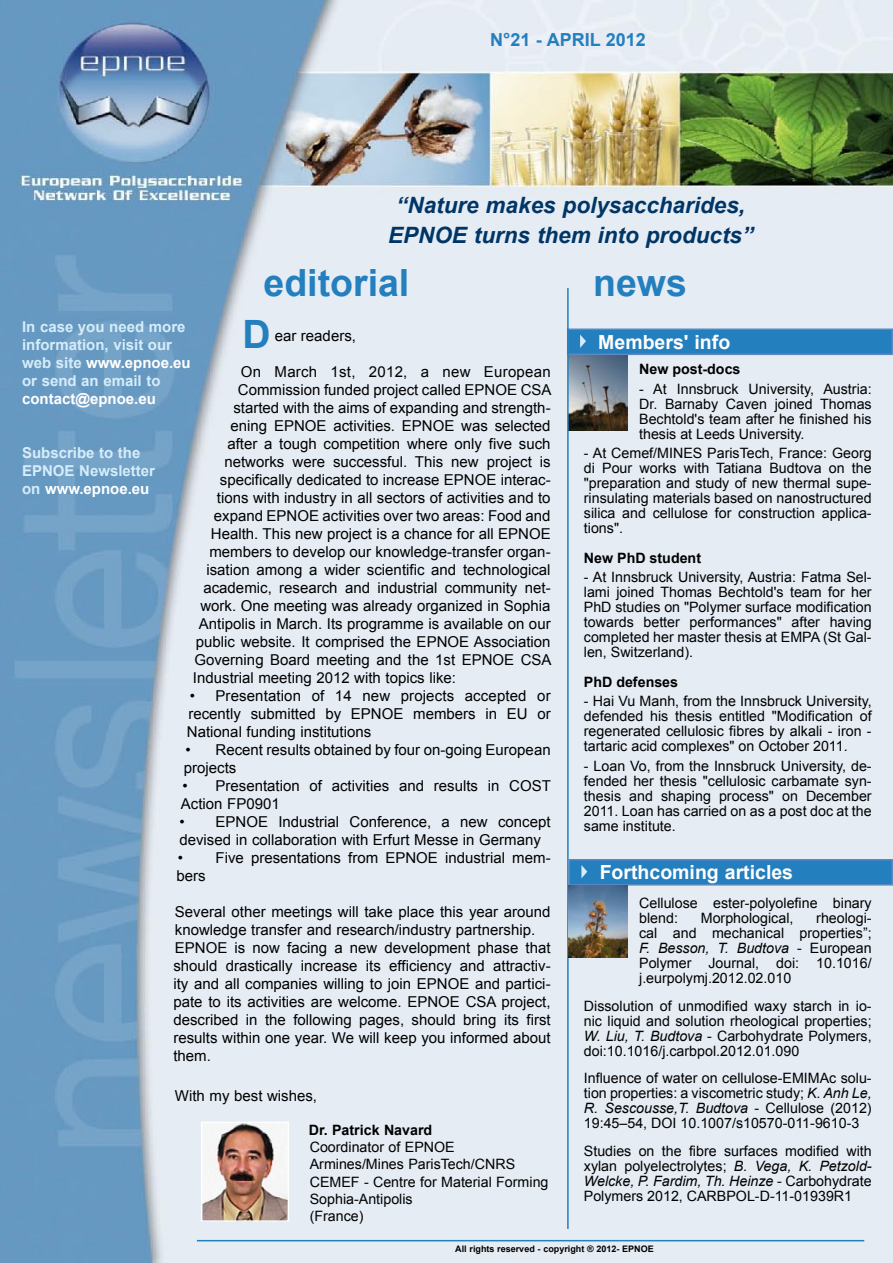
<style>
.page{position:relative;width:893px;height:1263px;background:#fff}
.page>*{position:absolute;margin:0;border:0;box-sizing:border-box;transform-origin:0 0}
.t1{font:700 39px "Arial";color:#247fbe}
.t2{font:700 37.5px "Arial";color:#247fbe}
.t3{font:italic 700 22.5px/30px "Arial";color:#003566;text-align:center}
.t4{font:700 19.5px "Arial";color:#fff}
.t5{font:700 18px "Arial";color:#247fbe}
.t6{font:15px/18px "Arial";color:#000}
.t7{font:700 15px/18px "Arial";color:#d5edfa}
.t8{font:700 15px "Arial";color:#fff}
.t9{font:14.25px/15px "Arial";color:#000;text-align:justify}
.t10{font:700 14.25px "Arial";color:#000}
.t11{font:700 9px "Arial";color:#000}
.s1{color:#fff}
.s2{font-style:italic}
</style>
<div class="page">
<img style="left:0;top:0;width:892px;height:1263px">
<img style="left:569px;top:355px;width:58px;height:76px">
<hr style="left:197px;top:1240px;width:667px;height:1px;background:#247fbe">
<img style="left:204px;top:1124px;width:82px;height:95px">
<div style="left:201px;top:1121px;width:88px;height:101px;border:2px solid #fff"></div>
<div style="left:568px;top:329px;width:324px;height:25px;background:#247fbe"></div>
<div style="left:567px;top:328px;width:326px;height:27px;border:2px solid #5e88c1"></div>
<svg style="left:580px;top:335px;width:6px;height:13px"></svg>
<hr style="left:567px;top:288px;width:2px;height:941px;background:#247fbe">
<div style="left:569px;top:860px;width:323px;height:25px;background:#247fbe"></div>
<div style="left:568px;top:859px;width:325px;height:26px;border:2px solid #5e88c1"></div>
<svg style="left:581px;top:865px;width:6px;height:13px"></svg>
<img style="left:568px;top:885px;width:59px;height:73px">
<p class="t5" style="left:490px;top:28px;width:157px">N°21 - APRIL 2012</p>
<h3 class="t3" style="left:388px;top:191px;width:367px">“Nature makes polysaccharides,<br>EPNOE turns them into products”</h3>
<h2 class="t2" style="left:263px;top:258px;width:147px">editorial</h2>
<p class="t6" style="left:275px;top:327px;width:83px">ear readers,</p>
<p class="t6" style="left:241px;top:363px;width:311px">On March 1st, 2012, a new European</p>
<p class="t6" style="left:238px;top:381px;width:315px">Commission funded project called EPNOE CSA</p>
<p class="t6" style="left:233px;top:399px;width:319px">started with the aims of expanding and strength-</p>
<p class="t6" style="left:230px;top:417px;width:322px">ening EPNOE activities. EPNOE was selected</p>
<p class="t6" style="left:227px;top:435px;width:325px">after a tough competition where only five such</p>
<p class="t6" style="left:224px;top:453px;width:328px">networks were successful. This new project is</p>
<p class="t6" style="left:220px;top:471px;width:332px">specifically dedicated to increase EPNOE interac-</p>
<p class="t6" style="left:217px;top:489px;width:335px">tions with industry in all sectors of activities and to</p>
<p class="t6" style="left:214px;top:507px;width:338px">expand EPNOE activities over two areas: Food and</p>
<p class="t6" style="left:211px;top:525px;width:341px">Health. This new project is a chance for all EPNOE</p>
<p class="t6" style="left:209px;top:543px;width:343px">members to develop our knowledge-transfer organ-</p>
<p class="t6" style="left:206px;top:561px;width:346px">isation among a wider scientific and technological</p>
<p class="t6" style="left:203px;top:579px;width:349px">academic, research and industrial community net-</p>
<p class="t6" style="left:200px;top:597px;width:352px">work. One meeting was already organized in Sophia</p>
<p class="t6" style="left:199px;top:615px;width:353px">Antipolis in March. Its programme is available on our</p>
<p class="t6" style="left:196px;top:633px;width:356px">public website. It comprised the EPNOE Association</p>
<p class="t6" style="left:194px;top:651px;width:358px">Governing Board meeting and the 1st EPNOE CSA</p>
<p class="t6" style="left:193px;top:669px;width:265px">Industrial meeting 2012 with topics like:</p>
<p class="t6" style="left:187px;top:687px;width:365px;text-align:justify">• Presentation of 14 new projects accepted or recently submitted by EPNOE members in EU or National funding institutions</p>
<p class="t6" style="left:184px;top:741px;width:368px">• Recent results obtained by four on-going European projects</p>
<p class="t6" style="left:181px;top:777px;width:371px">• Presentation of activities and results in COST<br>Action FP0901</p>
<p class="t6" style="left:179px;top:813px;width:373px">• EPNOE Industrial Conference, a new concept devised in collaboration with Erfurt Messe in Germany</p>
<p class="t6" style="left:176px;top:849px;width:376px">• Five presentations from EPNOE industrial mem&shy;bers</p>
<p class="t6" style="left:173px;top:903px;width:379px">Several other meetings will take place this year around knowledge transfer and research/industry partnership.<br>EPNOE is now facing a new development phase that should drastically increase its efficiency and attractiv&shy;ity and all companies willing to join EPNOE and partici&shy;pate to its activities are welcome. EPNOE CSA project, described in the following pages, should bring its first results within one year. We will keep you informed about them.</p>
<p class="t6" style="left:175px;top:1087px;width:144px">With my best wishes,</p>
<p class="t10" style="left:309px;top:1121px;width:125px">Dr. Patrick Navard</p>
<p class="t9" style="left:310px;top:1139px;width:240px;line-height:17.1px;text-align:left">Coordinator of EPNOE<br>Armines/Mines ParisTech/CNRS<br>CEMEF - Centre for Material Forming<br>Sophia-Antipolis<br>(France)</p>
<p class="t11" style="left:455px;top:1243px;width:200px">All rights reserved - copyright ® 2012- EPNOE</p>
<h2 class="t2" style="left:593px;top:258px;width:95px">news</h2>
<h3 class="t4" style="left:598px;top:329px;width:133px">Members' info</h3>
<h1 class="t1" style="left:243px;top:309px;width:30px">D</h1>
<p class="t7" style="left:22px;top:318px;width:170px">In case you need more information, visit our web site <span class="s1">www.epnoe.eu </span>or send an email to</p>
<p class="t8" style="left:22px;top:389px;width:135px">contact@epnoe.eu</p>
<p class="t7" style="left:22px;top:444px;width:134px">Subscribe to the<br>EPNOE Newsletter on <span class="s1">www.epnoe.eu</span></p>
<p class="t10" style="left:639px;top:360px;width:103px">New post-docs</p>
<p class="t9" style="left:639px;top:381px;width:234px">- At Innsbruck University, Austria:<br>Dr. Barnaby Caven joined Thomas Bechtold's team after he finished his thesis at Leeds University.</p>
<p class="t9" style="left:584px;top:446px;width:289px">- At Cemef/MINES ParisTech, France: Georg di Pour works with Tatiana Budtova on the "preparation and study of new thermal supe&shy;rinsulating materials based on nanostructured silica and cellulose for construction applica&shy;tions".</p>
<p class="t10" style="left:584px;top:549px;width:119px">New PhD student</p>
<p class="t9" style="left:584px;top:570px;width:289px">- At Innsbruck University, Austria: Fatma Sel&shy;lami joined Thomas Bechtold's team for her PhD studies on "Polymer surface modification towards better performances" after having completed her master thesis at EMPA (St Gal&shy;len, Switzerland).</p>
<p class="t10" style="left:584px;top:673px;width:96px">PhD defenses</p>
<p class="t9" style="left:584px;top:694px;width:289px">- Hai Vu Manh, from the Innsbruck University, defended his thesis entitled "Modification of regenerated cellulosic fibres by alkali - iron - tartaric acid complexes" on October 2011.</p>
<p class="t9" style="left:584px;top:758px;width:289px">- Loan Vo, from the Innsbruck University, de&shy;fended her thesis "cellulosic carbamate syn&shy;thesis and shaping process" on December 2011. Loan has carried on as a post doc at the same institute.</p>
<h3 class="t4" style="left:600px;top:859px;width:195px">Forthcoming articles</h3>
<p class="t9" style="left:639px;top:895px;width:234px">Cellulose ester-polyolefine binary blend:</p>
<p class="t9" style="left:639px;top:910px;width:234px;text-indent:177px">rheologi&shy;cal and mechanical properties”; <span class="s2">F. Besson, T. Budtova</span> - European Polymer Journal, doi: 10.1016/ j.eurpolymj.2012.02.010</p>
<p class="t9" style="left:584px;top:998px;width:289px">Dissolution of unmodified waxy starch in io&shy;nic liquid and solution rheological properties; <span class="s2">W. Liu, T. Budtova</span> - Carbohydrate Polymers, doi:10.1016/j.carbpol.2012.01.090</p>
<p class="t9" style="left:584px;top:1071px;width:289px">Influence of water on cellulose-EMIMAc solu&shy;tion properties: a viscometric study; <span class="s2">K. Anh Le, R. Sescousse,T. Budtova</span> - Cellulose (2012)<br>19:45–54, DOI 10.1007/s10570-011-9610-3</p>
<p class="t9" style="left:584px;top:1144px;width:289px">Studies on the fibre surfaces modified with xylan polyelectrolytes; <span class="s2">B. Vega, K. Petzold-Welcke, P. Fardim, Th. Heinze</span> - Carbohydrate Polymers 2012, CARBPOL-D-11-01939R1</p>
<p class="t9" style="left:701px;top:910px;width:94px">Morphological,</p>
</div>
